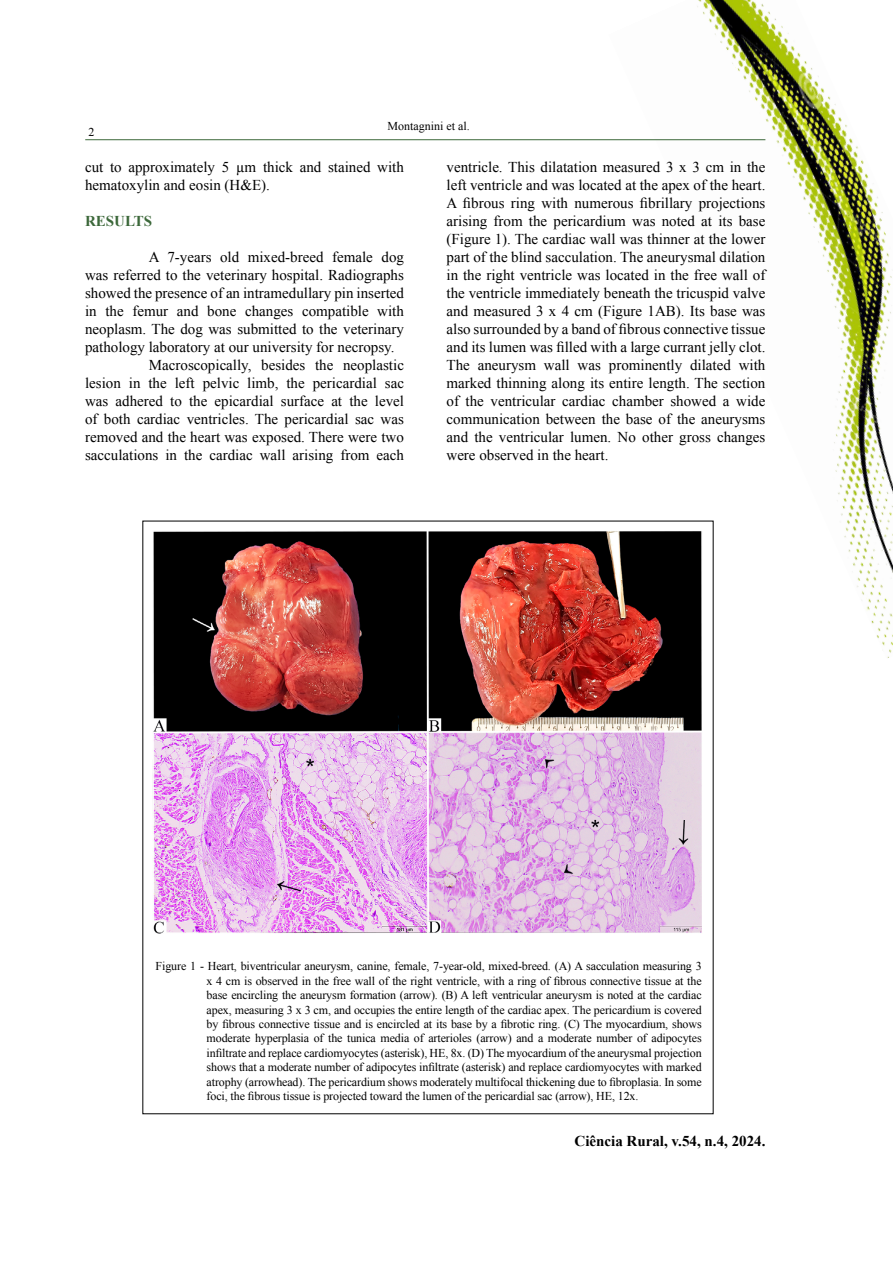
<style>
.page{position:relative;width:893px;height:1263px;background:#fff}
.page>*{position:absolute;margin:0;border:0;box-sizing:border-box;transform-origin:0 0}
.t1{font:15px/18px "Times New Roman";color:#000}
.t2{font:700 15px "Times New Roman";color:#000}
.t3{font:700 15px "Times New Roman";color:#3c683a}
.t4{font:12px/14.4px "Times New Roman";letter-spacing:-.01em;color:#000;text-align:justify}
</style>
<div class="page">
<img style="left:608px;top:0;width:285px;height:659px">
<hr style="left:85px;top:139px;width:680px;height:1px;background:#3c683a">
<img style="left:153px;top:531px;width:549px;height:403px">
<p class="t4" style="left:387px;top:119px;width:84px">Montagnini et al.</p>
<p class="t1" style="left:85px;top:158px;width:320px">cut to approximately 5 µm thick and stained with hematoxylin and eosin (H&amp;E).</p>
<p class="t3" style="left:85px;top:211px;width:68px">RESULTS</p>
<p class="t1" style="left:149px;top:248px;width:257px">A 7-years old mixed-breed female dog</p>
<p class="t1" style="left:85px;top:266px;width:320px">was referred to the veterinary hospital. Radiographs</p>
<p class="t1" style="left:85px;top:284px;width:320px">showed the presence of an intramedullary pin inserted</p>
<p class="t1" style="left:85px;top:302px;width:320px">in the femur and bone changes compatible with</p>
<p class="t1" style="left:85px;top:320px;width:320px">neoplasm. The dog was submitted to the veterinary</p>
<p class="t1" style="left:85px;top:338px;width:311px">pathology laboratory at our university for necropsy.</p>
<p class="t1" style="left:149px;top:356px;width:257px">Macroscopically, besides the neoplastic</p>
<p class="t1" style="left:85px;top:374px;width:320px">lesion in the left pelvic limb, the pericardial sac</p>
<p class="t1" style="left:85px;top:392px;width:320px">was adhered to the epicardial surface at the level</p>
<p class="t1" style="left:85px;top:410px;width:320px">of both cardiac ventricles. The pericardial sac was</p>
<p class="t1" style="left:85px;top:428px;width:320px">removed and the heart was exposed. There were two</p>
<p class="t1" style="left:85px;top:446px;width:320px">sacculations in the cardiac wall arising from each</p>
<p class="t4" style="left:88px;top:125px;width:7px">2</p>
<p class="t1" style="left:446px;top:158px;width:320px;text-align:justify">ventricle. This dilatation measured 3 x 3 cm in the left ventricle and was located at the apex of the heart.<br>A fibrous ring with numerous fibrillary projections arising from the pericardium was noted at its base (Figure 1). The cardiac wall was thinner at the lower part of the blind sacculation. The aneurysmal dilation in the right ventricle was located in the free wall of the ventricle immediately beneath the tricuspid valve and measured 3 x 4 cm (Figure 1AB). Its base was also surrounded by a band of fibrous connective tissue and its lumen was filled with a large currant jelly clot.<br>The aneurysm wall was prominently dilated with marked thinning along its entire length. The section of the ventricular cardiac chamber showed a wide communication between the base of the aneurysms and the ventricular lumen. No other gross changes were observed in the heart.</p>
<p class="t4" style="left:207px;top:959px;width:497px;text-indent:-51px">Figure 1 - Heart, biventricular aneurysm, canine, female, 7-year-old, mixed-breed. (A) A sacculation measuring 3 x 4 cm is observed in the free wall of the right ventricle, with a ring of fibrous connective tissue at the base encircling the aneurysm formation (arrow). (B) A left ventricular aneurysm is noted at the cardiac apex, measuring 3 x 3 cm, and occupies the entire length of the cardiac apex. The pericardium is covered by fibrous connective tissue and is encircled at its base by a fibrotic ring. (C) The myocardium, shows moderate hyperplasia of the tunica media of arterioles (arrow) and a moderate number of adipocytes infiltrate and replace cardiomyocytes (asterisk), HE, 8x. (D) The myocardium of the aneurysmal projection shows that a moderate number of adipocytes infiltrate (asterisk) and replace cardiomyocytes with marked atrophy (arrowhead). The pericardium shows moderately multifocal thickening due to fibroplasia. In some foci, the fibrous tissue is projected toward the lumen of the pericardial sac (arrow), HE, 12x.</p>
<p class="t2" style="left:575px;top:1130px;width:192px">Ciência Rural, v.54, n.4, 2024.</p>
</div>
